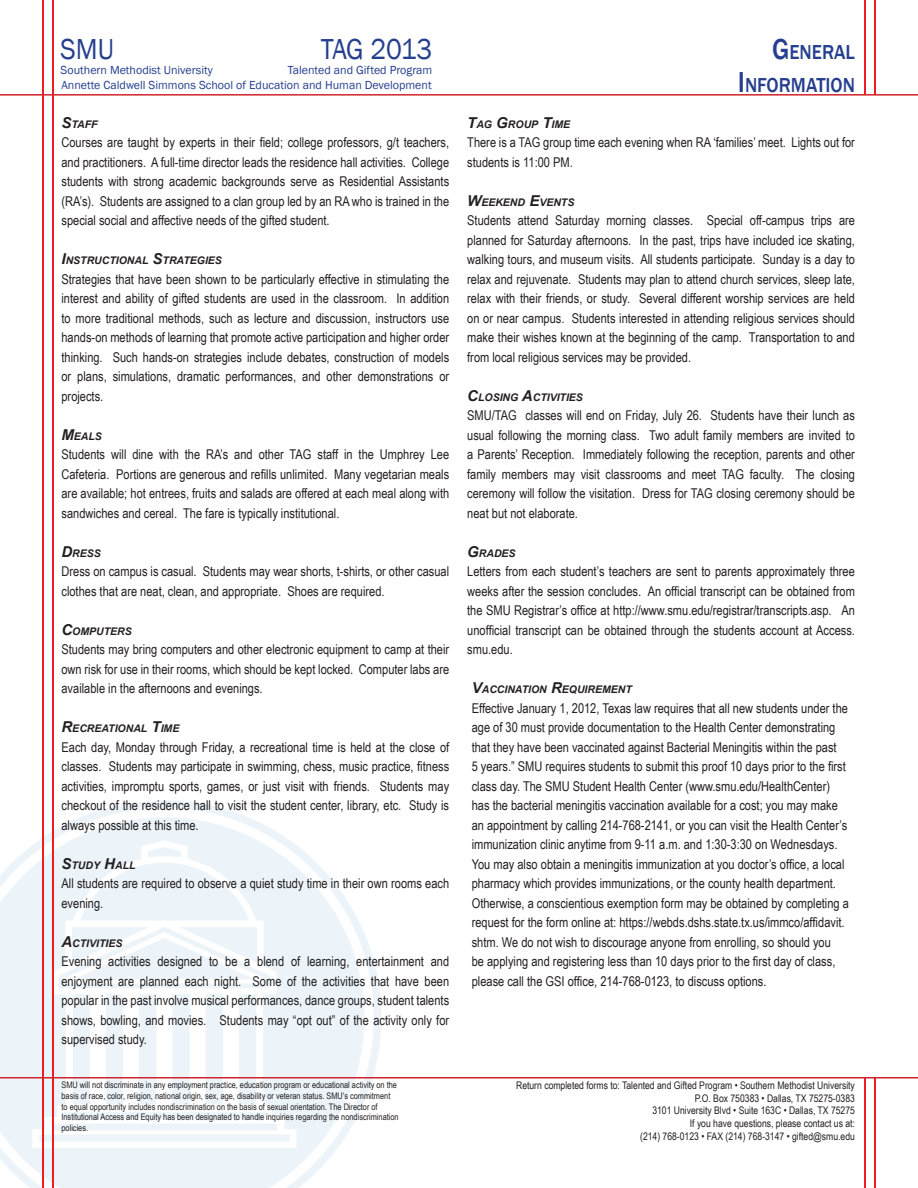
<style>
.page{position:relative;width:918px;height:1188px;background:#fff}
.page>*{position:absolute;margin:0;border:0;box-sizing:border-box;transform-origin:0 0}
.t1{font:29.7px "Franklin Gothic";letter-spacing:-.01em;color:#253f8e;scale:.91 1}
.t2{font:500 20.85px "Franklin Gothic";color:#253f8e;scale:.91 1}
.t3{font:13.5px/19.5px "Arial Narrow";color:#231f20;text-align:justify}
.t4{font:12px/15.6px "Franklin Gothic";color:#253f8e}
.t5{font:10.5px/12.6px "Arial Narrow";color:#231f20;text-align:right}
.t6{font:italic 700 10.5px "Arial";color:#231f20}
.t7{font:9px/10.8px "Arial Narrow";color:#231f20}
.s1{font-size:15px}
.s2{font-size:29.7px}
</style>
<div class="page">
<hr style="left:52px;top:0;width:2px;height:1188px;background:#ee1d23">
<hr style="left:42px;top:0;width:2px;height:1188px;background:#ee1d23">
<hr style="left:874px;top:1077px;width:2px;height:111px;background:#ee1d23">
<hr style="left:864px;top:1077px;width:2px;height:111px;background:#ee1d23">
<hr style="left:874px;top:0;width:2px;height:95px;background:#ee1d23">
<hr style="left:864px;top:0;width:2px;height:95px;background:#ee1d23">
<hr style="left:0;top:94px;width:918px;height:2px;background:#d1232a">
<hr style="left:0;top:1077px;width:918px;height:1px;background:#d1232a">
<h1 class="t1" style="left:61px;top:31px;width:60px">SMU</h1>
<p class="t4" style="left:61px;top:62px;width:373px">Southern Methodist University<br>Annette Caldwell Simmons School of Education and Human Development</p>
<p class="t6" style="left:62px;top:117px;width:38px"><span class="s1">S</span>TAFF</p>
<p class="t3" style="left:62px;top:132px;width:389px">Courses are taught by experts in their field; college professors, g/t teachers, and practitioners. A full-time director leads the residence hall activities. College students with strong academic backgrounds serve as Residential Assistants (RA’s). Students are assigned to a clan group led by an RA who is trained in the special social and affective needs of the gifted student.</p>
<p class="t6" style="left:62px;top:254px;width:162px"><span class="s1">I</span>NSTRUCTIONAL <span class="s1">S</span>TRATEGIES</p>
<p class="t3" style="left:62px;top:269px;width:389px">Strategies that have been shown to be particularly effective in stimulating the interest and ability of gifted students are used in the classroom. In addition to more traditional methods, such as lecture and discussion, instructors use hands-on methods of learning that promote active participation and higher order thinking. Such hands-on strategies include debates, construction of models or plans, simulations, dramatic performances, and other demonstrations or projects.</p>
<p class="t6" style="left:62px;top:429px;width:42px"><span class="s1">M</span>EALS</p>
<p class="t3" style="left:62px;top:444px;width:389px">Students will dine with the RA’s and other TAG staff in the Umphrey Lee Cafeteria. Portions are generous and refills unlimited. Many vegetarian meals are available; hot entrees, fruits and salads are offered at each meal along with sandwiches and cereal. The fare is typically institutional.</p>
<p class="t6" style="left:62px;top:546px;width:41px"><span class="s1">D</span>RESS</p>
<p class="t3" style="left:62px;top:561px;width:389px">Dress on campus is casual. Students may wear shorts, t-shirts, or other casual clothes that are neat, clean, and appropriate. Shoes are required.</p>
<p class="t6" style="left:62px;top:624px;width:72px"><span class="s1">C</span>OMPUTERS</p>
<p class="t3" style="left:62px;top:639px;width:389px">Students may bring computers and other electronic equipment to camp at their own risk for use in their rooms, which should be kept locked. Computer labs are available in the afternoons and evenings.</p>
<p class="t6" style="left:62px;top:722px;width:119px"><span class="s1">R</span>ECREATIONAL <span class="s1">T</span>IME</p>
<p class="t3" style="left:62px;top:737px;width:389px">Each day, Monday through Friday, a recreational time is held at the close of classes. Students may participate in swimming, chess, music practice, fitness activities, impromptu sports, games, or just visit with friends. Students may checkout of the residence hall to visit the student center, library, etc. Study is always possible at this time.</p>
<p class="t6" style="left:62px;top:858px;width:75px"><span class="s1">S</span>TUDY <span class="s1">H</span>ALL</p>
<p class="t3" style="left:62px;top:873px;width:389px">All students are required to observe a quiet study time in their own rooms each evening.</p>
<p class="t6" style="left:62px;top:936px;width:63px"><span class="s1">A</span>CTIVITIES</p>
<p class="t3" style="left:62px;top:951px;width:389px">Evening activities designed to be a blend of learning, entertainment and enjoyment are planned each night. Some of the activities that have been popular in the past involve musical performances, dance groups, student talents shows, bowling, and movies. Students may “opt out” of the activity only for supervised study.</p>
<h1 class="t1" style="left:321px;top:31px;width:124px">TAG 2013</h1>
<p class="t4" style="left:288px;top:62px;width:146px">Talented and Gifted Program</p>
<p class="t2" style="left:772px;top:40px;width:93px"><span class="s2">G</span>ENERAL</p>
<p class="t2" style="left:738px;top:72px;width:130px"><span class="s2">I</span> NFORMATION</p>
<p class="t6" style="left:467px;top:117px;width:105px"><span class="s1">T</span>AG <span class="s1">G</span>ROUP <span class="s1">T</span>IME</p>
<p class="t3" style="left:467px;top:132px;width:389px">There is a TAG group time each evening when RA ‘families’ meet. Lights out for students is 11:00 PM.</p>
<p class="t6" style="left:467px;top:195px;width:109px"><span class="s1">W</span>EEKEND <span class="s1">E</span>VENTS</p>
<p class="t3" style="left:467px;top:210px;width:389px">Students attend Saturday morning classes. Special off-campus trips are planned for Saturday afternoons. In the past, trips have included ice skating, walking tours, and museum visits. All students participate. Sunday is a day to relax and rejuvenate. Students may plan to attend church services, sleep late, relax with their friends, or study. Several different worship services are held on or near campus. Students interested in attending religious services should make their wishes known at the beginning of the camp. Transportation to and from local religious services may be provided.</p>
<p class="t6" style="left:467px;top:390px;width:117px"><span class="s1">C</span>LOSING <span class="s1">A</span>CTIVITIES</p>
<p class="t3" style="left:467px;top:405px;width:389px">SMU/TAG classes will end on Friday, July 26. Students have their lunch as usual following the morning class. Two adult family members are invited to a Parents’ Reception. Immediately following the reception, parents and other family members may visit classrooms and meet TAG faculty. The closing ceremony will follow the visitation. Dress for TAG closing ceremony should be neat but not elaborate.</p>
<p class="t6" style="left:467px;top:546px;width:50px"><span class="s1">G</span>RADES</p>
<p class="t3" style="left:467px;top:561px;width:389px">Letters from each student’s teachers are sent to parents approximately three weeks after the session concludes. An official transcript can be obtained from the SMU Registrar’s office at http://www.smu.edu/registrar/transcripts.asp. An unofficial transcript can be obtained through the students account at Access. smu.edu.</p>
<p class="t6" style="left:472px;top:683px;width:162px"><span class="s1">V</span>ACCINATION <span class="s1">R</span>EQUIREMENT</p>
<p class="t3" style="left:472px;top:698px;width:379px;text-align:left">Effective January 1, 2012, Texas law requires that all new students under the age of 30 must provide documentation to the Health Center demonstrating that they have been vaccinated against Bacterial Meningitis within the past<br>5 years.” SMU requires students to submit this proof 10 days prior to the first class day. The SMU Student Health Center (www.smu.edu/HealthCenter) has the bacterial meningitis vaccination available for a cost; you may make an appointment by calling 214-768-2141, or you can visit the Health Center’s immunization clinic anytime from 9-11 a.m. and 1:30-3:30 on Wednesdays.<br>You may also obtain a meningitis immunization at you doctor’s office, a local pharmacy which provides immunizations, or the county health department.<br>Otherwise, a conscientious exemption form may be obtained by completing a request for the form online at: https://webds.dshs.state.tx.us/immco/affidavit. shtm. We do not wish to discourage anyone from enrolling, so should you<br>be applying and registering less than 10 days prior to the first day of class, please call the GSI office, 214-768-0123, to discuss options.</p>
<p class="t7" style="left:62px;top:1079px;width:339px">SMU will not discriminate in any employment practice, education program or educational activity on the basis of race, color, religion, national origin, sex, age, disability or veteran status. SMU’s commitment to equal opportunity includes nondiscrimination on the basis of sexual orientation. The Director of Institutional Access and Equity has been designated to handle inquiries regarding the nondiscrimination policies.</p>
<p class="t5" style="left:516px;top:1079px;width:340px">Return completed forms to: Talented and Gifted Program • Southern Methodist University P.O. Box 750383 • Dallas, TX 75275-0383<br>3101 University Blvd • Suite 163C • Dallas, TX 75275<br>If you have questions, please contact us at:<br>(214) 768-0123 • FAX (214) 768-3147 • gifted@smu.edu</p>
</div>
